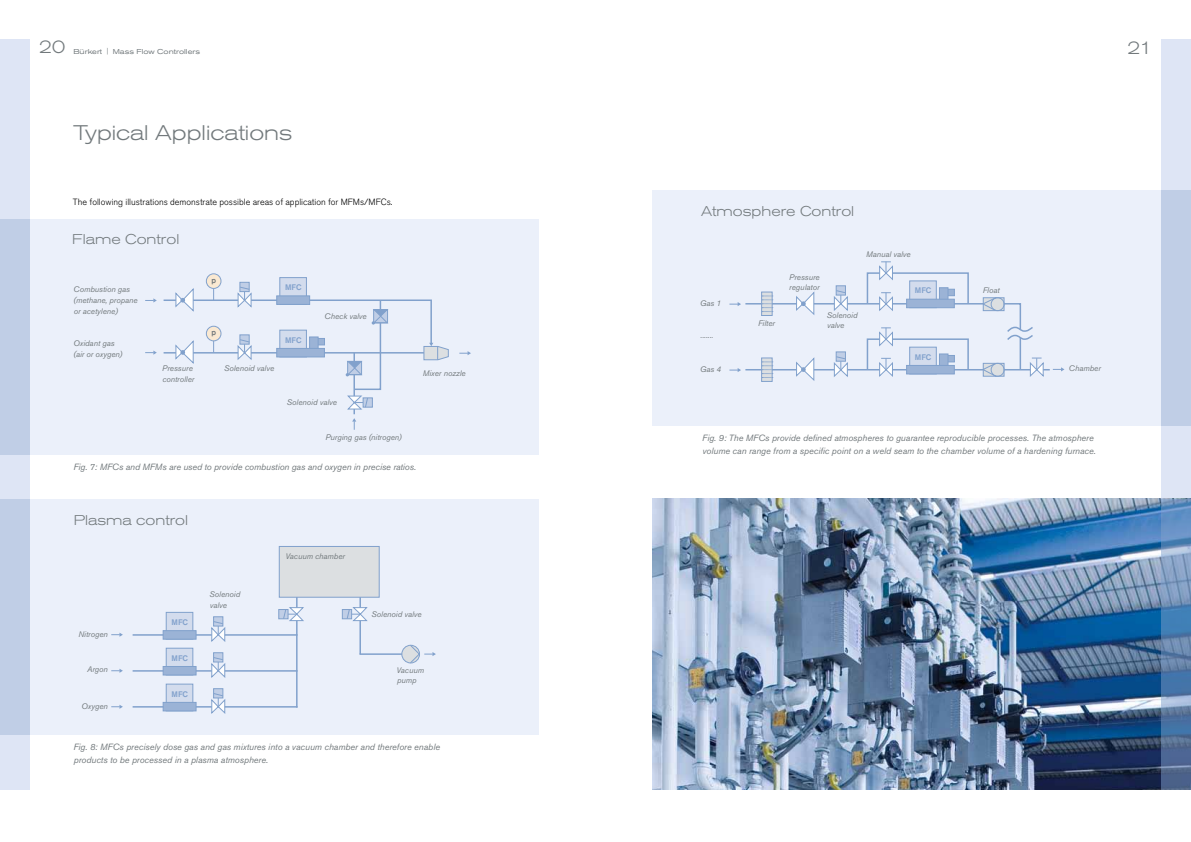
<style>
.page{position:relative;width:1191px;height:842px;background:#fff}
.page>*{position:absolute;margin:0;border:0;box-sizing:border-box;transform-origin:0 0}
.t1{font:300 expanded 21px "Akzidenz Grotesk BQ";color:#72797c}
.t2{font:300 expanded 18px "Akzidenz Grotesk BQ";color:#72797c}
.t3{font:300 expanded 14px "Akzidenz Grotesk BQ";color:#72797c}
.t4{font:italic 9px/13px "Akzidenz Grotesk BQ";color:#72797c}
.t5{font:300 9px "Akzidenz Grotesk BQ";color:#000}
.t6{font:italic 8px/11px "Akzidenz Grotesk BQ";color:#72797c}
.t7{font:500 8px "Akzidenz Grotesk BQ";color:#81a1cc}
.t8{font:500 8px "Akzidenz Grotesk BQ";color:#72797c}
.t9{font:expanded 7px "Akzidenz Grotesk BQ";color:#72797c}
.s1{font-weight:300}
</style>
<div class="page">
<div style="left:1161px;top:40px;width:30px;height:750px;background:#dee5f5"></div>
<img style="left:652px;top:499px;width:509px;height:291px">
<div style="left:652px;top:190px;width:531px;height:235px;background:#ebf0fa"></div>
<div style="left:24px;top:499px;width:514px;height:235px;background:#ebf0fa"></div>
<div style="left:25px;top:219px;width:514px;height:235px;background:#ebf0fa"></div>
<div style="left:0;top:40px;width:30px;height:750px;background:#dee5f5"></div>
<svg style="left:1161px;top:499px;width:30px;height:291px;background:#6184b0"></svg>
<div style="left:0;top:499px;width:30px;height:235px;background:#c0cee6"></div>
<div style="left:0;top:219px;width:30px;height:235px;background:#c0cee6"></div>
<hr style="left:353px;top:353px;width:2px;height:61px;background:#81a1cc">
<svg style="left:459px;top:351px;width:12px;height:4px"></svg>
<svg style="left:352px;top:418px;width:4px;height:12px"></svg>
<div style="left:206px;top:274px;width:15px;height:14px;background:#fae9d2;border-radius:50%"></div>
<div style="left:206px;top:274px;width:15px;height:15px;border:1px solid #81a1cc;border-radius:50%"></div>
<hr style="left:296px;top:583px;width:1px;height:125px;background:#81a1cc">
<svg style="left:111px;top:669px;width:12px;height:4px"></svg>
<svg style="left:111px;top:705px;width:12px;height:4px"></svg>
<hr style="left:133px;top:634px;width:164px;height:2px;background:#81a1cc">
<svg style="left:111px;top:633px;width:12px;height:4px"></svg>
<hr style="left:133px;top:670px;width:164px;height:2px;background:#81a1cc">
<hr style="left:133px;top:706px;width:164px;height:2px;background:#81a1cc">
<div style="left:1161px;top:190px;width:30px;height:235px;background:#c0cee6"></div>
<hr style="left:745px;top:369px;width:304px;height:1px;background:#81a1cc">
<svg style="left:1052px;top:367px;width:12px;height:4px"></svg>
<div style="left:761px;top:358px;width:11px;height:24px;background:#87a6ce"></div>
<svg style="left:729px;top:262px;width:315px;height:119px"></svg>
<div style="left:240px;top:282px;width:9px;height:10px;background:#c0cee6;border:1px solid #81a1cc"></div>
<svg style="left:145px;top:286px;width:304px;height:124px"></svg>
<hr style="left:359px;top:584px;width:2px;height:70px;background:#81a1cc">
<hr style="left:359px;top:653px;width:54px;height:2px;background:#81a1cc">
<div style="left:402px;top:645px;width:17px;height:18px;background:#dcdfe1;border-radius:50%"></div>
<div style="left:401px;top:645px;width:19px;height:18px;border:1px solid #81a1cc;border-radius:50%"></div>
<svg style="left:409px;top:644px;width:27px;height:20px"></svg>
<div style="left:279px;top:546px;width:100px;height:51px;background:#dcdfe1;border:1px solid #81a1cc"></div>
<div style="left:213px;top:616px;width:10px;height:10px;background:#c0cee6;border:1px solid #81a1cc"></div>
<svg style="left:211px;top:621px;width:14px;height:21px"></svg>
<div style="left:213px;top:652px;width:10px;height:10px;background:#c0cee6;border:1px solid #81a1cc"></div>
<svg style="left:211px;top:657px;width:14px;height:21px"></svg>
<div style="left:213px;top:688px;width:10px;height:10px;background:#c0cee6;border:1px solid #81a1cc"></div>
<svg style="left:211px;top:693px;width:14px;height:21px"></svg>
<div style="left:278px;top:609px;width:10px;height:10px;background:#c0cee6;border:1px solid #81a1cc"></div>
<svg style="left:283px;top:607px;width:21px;height:14px"></svg>
<div style="left:342px;top:609px;width:10px;height:10px;background:#c0cee6;border:1px solid #81a1cc"></div>
<svg style="left:346px;top:607px;width:22px;height:14px"></svg>
<div style="left:279px;top:277px;width:28px;height:28px;background:#d3dced;border:1px solid #81a1cc"></div>
<div style="left:276px;top:296px;width:34px;height:9px;background:#9bb3d6;border:1px solid #81a1cc"></div>
<div style="left:279px;top:330px;width:28px;height:27px;background:#d3dced;border:1px solid #81a1cc"></div>
<svg style="left:318px;top:338px;width:7px;height:7px"></svg>
<div style="left:309px;top:337px;width:9px;height:17px;background:#9bb3d6;border:1px solid #81a1cc"></div>
<div style="left:276px;top:348px;width:49px;height:9px;background:#9bb3d6;border:1px solid #81a1cc"></div>
<div style="left:166px;top:612px;width:27px;height:27px;background:#d3dced;border:1px solid #81a1cc"></div>
<div style="left:163px;top:630px;width:33px;height:9px;background:#9bb3d6;border:1px solid #81a1cc"></div>
<div style="left:166px;top:648px;width:27px;height:27px;background:#d3dced;border:1px solid #81a1cc"></div>
<div style="left:163px;top:666px;width:33px;height:9px;background:#9bb3d6;border:1px solid #81a1cc"></div>
<div style="left:166px;top:684px;width:27px;height:27px;background:#d3dced;border:1px solid #81a1cc"></div>
<div style="left:163px;top:702px;width:33px;height:9px;background:#9bb3d6;border:1px solid #81a1cc"></div>
<div style="left:909px;top:281px;width:27px;height:27px;background:#d3dced;border:1px solid #81a1cc"></div>
<svg style="left:948px;top:289px;width:6px;height:7px"></svg>
<div style="left:939px;top:287px;width:9px;height:18px;background:#9bb3d6;border:1px solid #81a1cc"></div>
<div style="left:906px;top:299px;width:48px;height:9px;background:#9bb3d6;border:1px solid #81a1cc"></div>
<div style="left:909px;top:347px;width:27px;height:27px;background:#d3dced;border:1px solid #81a1cc"></div>
<svg style="left:948px;top:355px;width:6px;height:7px"></svg>
<div style="left:939px;top:354px;width:9px;height:17px;background:#9bb3d6;border:1px solid #81a1cc"></div>
<div style="left:906px;top:365px;width:48px;height:9px;background:#9bb3d6;border:1px solid #81a1cc"></div>
<h2 class="t2" style="left:39px;top:37px;width:28px">20</h2>
<p class="t9" style="left:73px;top:47px;width:128px">Bürkert <span class="s1">|</span> Mass Flow Controllers</p>
<h2 class="t2" style="left:1127px;top:37px;width:27px">21</h2>
<h1 class="t1" style="left:73px;top:120px;width:220px">Typical Applications</h1>
<p class="t5" style="left:73px;top:197px;width:321px">The following illustrations demonstrate possible areas of application for MFMs/MFCs.</p>
<h3 class="t3" style="left:72px;top:231px;width:108px">Flame Control</h3>
<p class="t6" style="left:74px;top:284px;width:66px">Combustion gas (methane, propane or acetylene)</p>
<p class="t8" style="left:211px;top:275px;width:6px">p</p>
<p class="t7" style="left:285px;top:282px;width:18px">MFC</p>
<p class="t6" style="left:325px;top:310px;width:44px">Check valve</p>
<p class="t6" style="left:73px;top:337px;width:50px">Oxidant gas (air or oxygen)</p>
<p class="t8" style="left:211px;top:328px;width:6px">p</p>
<p class="t7" style="left:285px;top:335px;width:18px">MFC</p>
<p class="t6" style="left:162px;top:363px;width:34px">Pressure controller</p>
<p class="t6" style="left:224px;top:363px;width:52px">Solenoid valve</p>
<p class="t6" style="left:423px;top:367px;width:44px">Mixer nozzle</p>
<p class="t6" style="left:287px;top:397px;width:52px">Solenoid valve</p>
<p class="t6" style="left:325px;top:431px;width:78px">Purging gas (nitrogen)</p>
<p class="t4" style="left:73px;top:460px;width:344px">Fig. 7: MFCs and MFMs are used to provide combustion gas and oxygen in precise ratios.</p>
<h3 class="t3" style="left:74px;top:512px;width:116px">Plasma control</h3>
<p class="t6" style="left:78px;top:628px;width:31px">Nitrogen</p>
<p class="t6" style="left:87px;top:664px;width:22px">Argon</p>
<p class="t6" style="left:82px;top:701px;width:28px">Oxygen</p>
<p class="t7" style="left:171px;top:617px;width:18px">MFC</p>
<p class="t7" style="left:171px;top:653px;width:18px">MFC</p>
<p class="t7" style="left:171px;top:689px;width:18px">MFC</p>
<p class="t6" style="left:210px;top:589px;width:32px">Solenoid valve</p>
<p class="t6" style="left:285px;top:551px;width:61px">Vacuum chamber</p>
<p class="t6" style="left:371px;top:608px;width:52px">Solenoid valve</p>
<p class="t6" style="left:396px;top:665px;width:29px;line-height:10px">Vacuum pump</p>
<p class="t4" style="left:73px;top:740px;width:368px">Fig. 8: MFCs precisely dose gas and gas mixtures into a vacuum chamber and therefore enable products to be processed in a plasma atmosphere.</p>
<h3 class="t3" style="left:701px;top:203px;width:155px">Atmosphere Control</h3>
<p class="t6" style="left:700px;top:298px;width:22px">Gas 1</p>
<p class="t6" style="left:700px;top:330px;width:14px">.......</p>
<p class="t6" style="left:700px;top:363px;width:22px">Gas 4</p>
<p class="t6" style="left:758px;top:318px;width:18px">Filter</p>
<p class="t6" style="left:789px;top:272px;width:32px;line-height:10px">Pressure regulator</p>
<p class="t6" style="left:827px;top:311px;width:32px;line-height:10px">Solenoid valve</p>
<p class="t6" style="left:866px;top:248px;width:46px">Manual valve</p>
<p class="t7" style="left:915px;top:286px;width:18px">MFC</p>
<p class="t7" style="left:915px;top:352px;width:18px">MFC</p>
<p class="t6" style="left:982px;top:285px;width:18px">Float</p>
<p class="t6" style="left:1069px;top:363px;width:34px">Chamber</p>
<p class="t4" style="left:702px;top:431px;width:395px">Fig. 9: The MFCs provide defined atmospheres to guarantee reproducible processes. The atmosphere volume can range from a specific point on a weld seam to the chamber volume of a hardening furnace.</p>
</div>
